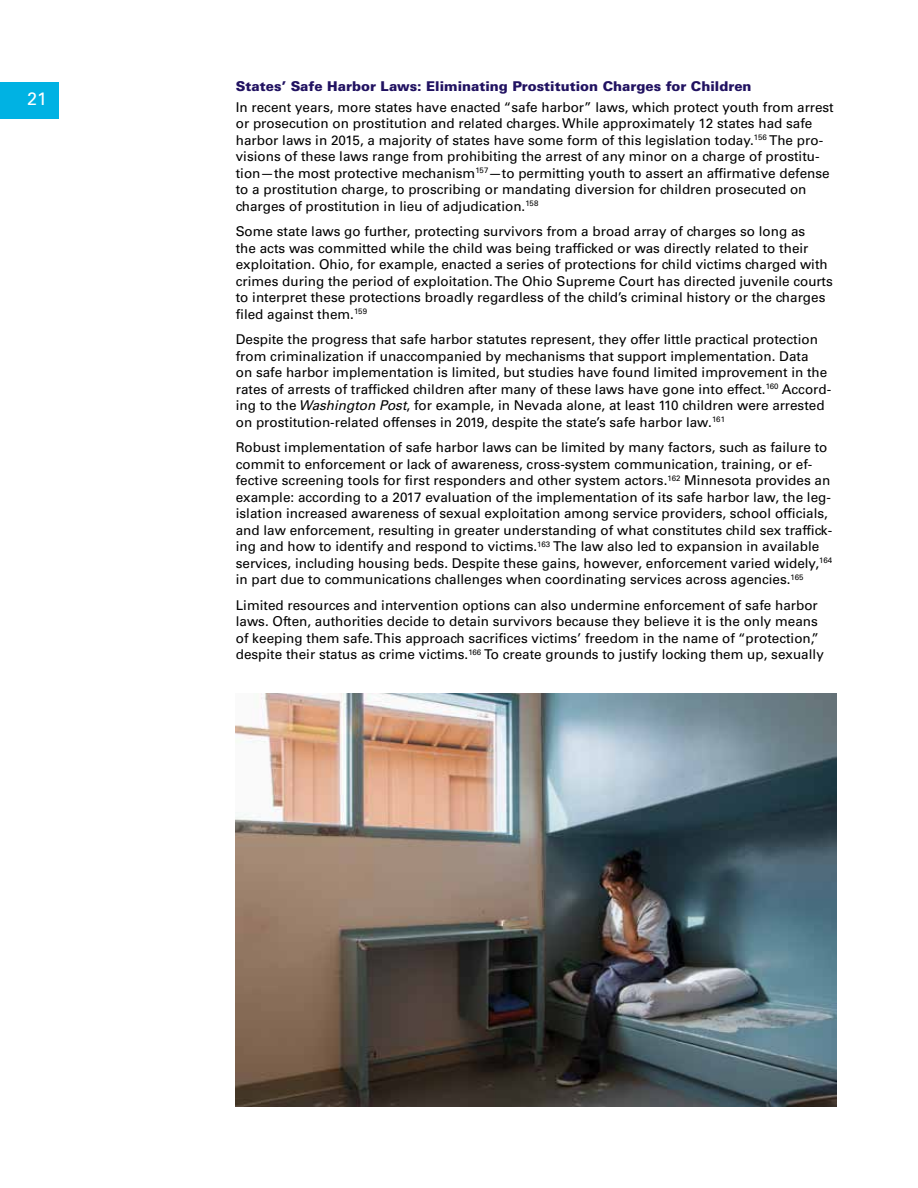
<style>
.page{position:relative;width:918px;height:1188px;background:#fff}
.page>*{position:absolute;margin:0;border:0;box-sizing:border-box;transform-origin:0 0}
.t1{font:18px "Univers LT Std";color:#fff}
.TXT_1{font:13.5px/16.5px "Univers LT Std";color:#000}
.SUBHEADER_PURPLE{font:900 13.5px "Univers LT Std";color:#211261}
.s1{font-style:italic}
</style>
<div class="page">
<div style="left:0;top:82px;width:59px;height:37px;background:#00b2e3"></div>
<img style="left:236px;top:693px;width:601px;height:414px">
<h1 class="t1" style="left:27px;top:88px;width:22px">21</h1>
<p class="SUBHEADER_PURPLE" style="left:236px;top:77px;width:517px">States’ Safe Harbor Laws: Eliminating Prostitution Charges for Children</p>
<p class="TXT_1" style="left:236px;top:99px;width:599px">In recent years, more states have enacted “safe harbor” laws, which protect youth from arrest or prosecution on prostitution and related charges. While approximately 12 states had safe harbor laws in 2015, a majority of states have some form of this legislation today.<sup>156</sup> The pro&shy;visions of these laws range from prohibiting the arrest of any minor on a charge of prostitu&shy;tion—the most protective mechanism<sup>157</sup>—to permitting youth to assert an affirmative defense to a prostitution charge, to proscribing or mandating diversion for children prosecuted on charges of prostitution in lieu of adjudication.<sup>158</sup></p>
<p class="TXT_1" style="left:236px;top:223px;width:598px">Some state laws go further, protecting survivors from a broad array of charges so long as<br>the acts was committed while the child was being trafficked or was directly related to their exploitation. Ohio, for example, enacted a series of protections for child victims charged with crimes during the period of exploitation. The Ohio Supreme Court has directed juvenile courts to interpret these protections broadly regardless of the child’s criminal history or the charges filed against them.<sup>159</sup></p>
<p class="TXT_1" style="left:236px;top:331px;width:597px">Despite the progress that safe harbor statutes represent, they offer little practical protection from criminalization if unaccompanied by mechanisms that support implementation. Data<br>on safe harbor implementation is limited, but studies have found limited improvement in the rates of arrests of trafficked children after many of these laws have gone into effect.<sup>160</sup> Accord&shy;ing to the <span class="s1">Washington Post</span>, for example, in Nevada alone, at least 110 children were arrested on prostitution-related offenses in 2019, despite the state’s safe harbor law.<sup>161</sup></p>
<p class="TXT_1" style="left:236px;top:439px;width:598px">Robust implementation of safe harbor laws can be limited by many factors, such as failure to commit to enforcement or lack of awareness, cross-system communication, training, or ef&shy;fective screening tools for first responders and other system actors.<sup>162</sup> Minnesota provides an example: according to a 2017 evaluation of the implementation of its safe harbor law, the leg&shy;islation increased awareness of sexual exploitation among service providers, school officials, and law enforcement, resulting in greater understanding of what constitutes child sex traffick&shy;ing and how to identify and respond to victims.<sup>163</sup> The law also led to expansion in available services, including housing beds. Despite these gains, however, enforcement varied widely,<sup>164 </sup>in part due to communications challenges when coordinating services across agencies.<sup>165</sup></p>
<p class="TXT_1" style="left:236px;top:597px;width:590px">Limited resources and intervention options can also undermine enforcement of safe harbor laws. Often, authorities decide to detain survivors because they believe it is the only means of keeping them safe. This approach sacrifices victims’ freedom in the name of “protection,” despite their status as crime victims.<sup>166</sup> To create grounds to justify locking them up, sexually</p>
</div>
